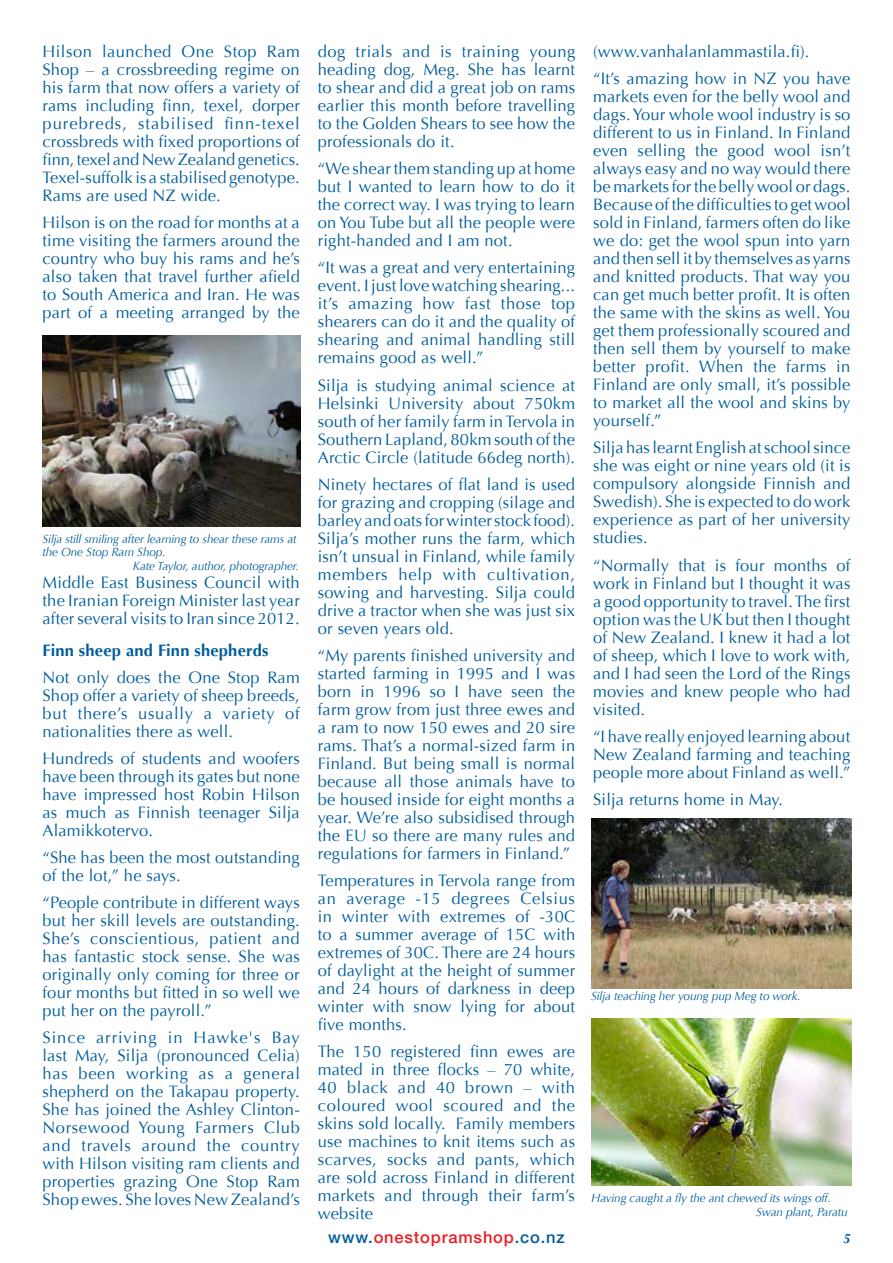
<style>
.page{position:relative;width:893px;height:1263px;background:#fff}
.page>*{position:absolute;margin:0;border:0;box-sizing:border-box;transform-origin:0 0}
.t1{font:16.5px/18px "Optima";letter-spacing:.01em;color:#005d9c;text-align:justify}
.t2{font:700 16.5px "Optima";letter-spacing:.01em;color:#005d9c}
.t3{font:500 16.5px "Helvetica Neue LT Std";letter-spacing:.05em;color:#ed1d24}
.t4{font:italic 700 13.5px "Optima";color:#005d9c}
.t5{font:italic 12px/13.5px "Optima";letter-spacing:-.01em;color:#005d9c}
.s1{color:#005d9c}
</style>
<div class="page">
<img style="left:43px;top:335px;width:257px;height:192px">
<img style="left:591px;top:819px;width:261px;height:169px">
<img style="left:591px;top:1018px;width:261px;height:168px">
<p class="t1" style="left:43px;top:43px;width:259px">Hilson launched One Stop Ram Shop – a crossbreeding regime on his farm that now offers a variety of rams including finn, texel, dorper purebreds, stabilised finn-texel crossbreds with fixed proportions of finn, texel and New Zealand genetics.<br>Texel-suffolk is a stabilised genotype.<br>Rams are used NZ wide.</p>
<p class="t1" style="left:43px;top:214px;width:259px">Hilson is on the road for months at a time visiting the farmers around the country who buy his rams and he’s also taken that travel further afield to South America and Iran. He was part of a meeting arranged by the</p>
<p class="t5" style="left:43px;top:532px;width:256px">Silja still smiling after learning to shear these rams at</p>
<p class="t5" style="left:43px;top:546px;width:125px">the One Stop Ram Shop.</p>
<p class="t5" style="left:133px;top:559px;width:168px">Kate Taylor, author, photographer.</p>
<p class="t1" style="left:43px;top:574px;width:259px">Middle East Business Council with the Iranian Foreign Minister last year after several visits to Iran since 2012.</p>
<p class="t2" style="left:43px;top:640px;width:227px">Finn sheep and Finn shepherds</p>
<p class="t1" style="left:43px;top:668px;width:259px">Not only does the One Stop Ram Shop offer a variety of sheep breeds, but there’s usually a variety of nationalities there as well.</p>
<p class="t1" style="left:43px;top:749px;width:259px">Hundreds of students and woofers have been through its gates but none have impressed host Robin Hilson as much as Finnish teenager Silja Alamikkotervo.</p>
<p class="t1" style="left:43px;top:849px;width:259px">“She has been the most outstanding of the lot,” he says.</p>
<p class="t1" style="left:43px;top:894px;width:259px">“People contribute in different ways but her skill levels are outstanding.<br>She’s conscientious, patient and has fantastic stock sense. She was originally only coming for three or four months but fitted in so well we put her on the payroll.”</p>
<p class="t1" style="left:43px;top:1029px;width:259px">Since arriving in Hawke's Bay last May, Silja (pronounced Celia) has been working as a general shepherd on the Takapau property.<br>She has joined the Ashley Clinton-Norsewood Young Farmers Club and travels around the country with Hilson visiting ram clients and properties grazing One Stop Ram Shop ewes. She loves New Zealand’s</p>
<p class="t1" style="left:318px;top:43px;width:259px">dog trials and is training young heading dog, Meg. She has learnt to shear and did a great job on rams earlier this month before travelling to the Golden Shears to see how the professionals do it.</p>
<p class="t1" style="left:318px;top:160px;width:259px">“We shear them standing up at home but I wanted to learn how to do it the correct way. I was trying to learn on You Tube but all the people were right-handed and I am not.</p>
<p class="t1" style="left:318px;top:259px;width:259px">“It was a great and very entertaining event. I just love watching shearing... it’s amazing how fast those top shearers can do it and the quality of shearing and animal handling still remains good as well.”</p>
<p class="t1" style="left:318px;top:376px;width:259px">Silja is studying animal science at Helsinki University about 750km south of her family farm in Tervola in Southern Lapland, 80km south of the Arctic Circle (latitude 66deg north).</p>
<p class="t1" style="left:318px;top:475px;width:259px">Ninety hectares of flat land is used for grazing and cropping (silage and barley and oats for winter stock food).<br>Silja’s mother runs the farm, which isn’t unsual in Finland, while family members help with cultivation, sowing and harvesting. Silja could drive a tractor when she was just six or seven years old.</p>
<p class="t1" style="left:318px;top:646px;width:259px">“My parents finished university and started farming in 1995 and I was born in 1996 so I have seen the farm grow from just three ewes and a ram to now 150 ewes and 20 sire rams. That’s a normal-sized farm in Finland. But being small is normal because all those animals have to be housed inside for eight months a year. We’re also subsidised through the EU so there are many rules and regulations for farmers in Finland.”</p>
<p class="t1" style="left:318px;top:872px;width:259px">Temperatures in Tervola range from an average -15 degrees Celsius in winter with extremes of -30C to a summer average of 15C with extremes of 30C. There are 24 hours of daylight at the height of summer and 24 hours of darkness in deep winter with snow lying for about five months.</p>
<p class="t1" style="left:318px;top:1043px;width:259px">The 150 registered finn ewes are mated in three flocks – 70 white, 40 black and 40 brown – with coloured wool scoured and the skins sold locally. Family members use machines to knit items such as scarves, socks and pants, which are sold across Finland in different markets and through their farm’s website</p>
<p class="t1" style="left:593px;top:38px;width:259px;line-height:27.2px">(www.vanhalanlammastila.fi).<br>“It’s amazing how in NZ you have</p>
<p class="t1" style="left:593px;top:88px;width:259px">markets even for the belly wool and dags. Your whole wool industry is so different to us in Finland. In Finland even selling the good wool isn’t always easy and no way would there be markets for the belly wool or dags.<br>Because of the difficulties to get wool sold in Finland, farmers often do like we do: get the wool spun into yarn and then sell it by themselves as yarns and knitted products. That way you can get much better profit. It is often the same with the skins as well. You get them professionally scoured and then sell them by yourself to make better profit. When the farms in Finland are only small, it’s possible to market all the wool and skins by yourself.”</p>
<p class="t1" style="left:593px;top:439px;width:259px">Silja has learnt English at school since she was eight or nine years old (it is compulsory alongside Finnish and Swedish). She is expected to do work experience as part of her university studies.</p>
<p class="t1" style="left:593px;top:556px;width:259px">“Normally that is four months of work in Finland but I thought it was a good opportunity to travel. The first option was the UK but then I thought of New Zealand. I knew it had a lot of sheep, which I love to work with, and I had seen the Lord of the Rings movies and knew people who had visited.</p>
<p class="t1" style="left:593px;top:727px;width:259px">“I have really enjoyed learning about New Zealand farming and teaching people more about Finland as well.”</p>
<p class="t1" style="left:593px;top:790px;width:191px">Silja returns home in May.</p>
<p class="t5" style="left:591px;top:989px;width:211px">Silja teaching her young pup Meg to work.</p>
<p class="t5" style="left:756px;top:1192px;width:93px;text-indent:-165px">Having caught a fly the ant chewed its wings off.<br>Swan plant, Paratu</p>
<p class="t3" style="left:328px;top:1227px;width:238px"><span class="s1">www.</span>onestopramshop<span class="s1">.co.nz</span></p>
<p class="t4" style="left:843px;top:1231px;width:9px">5</p>
</div>
